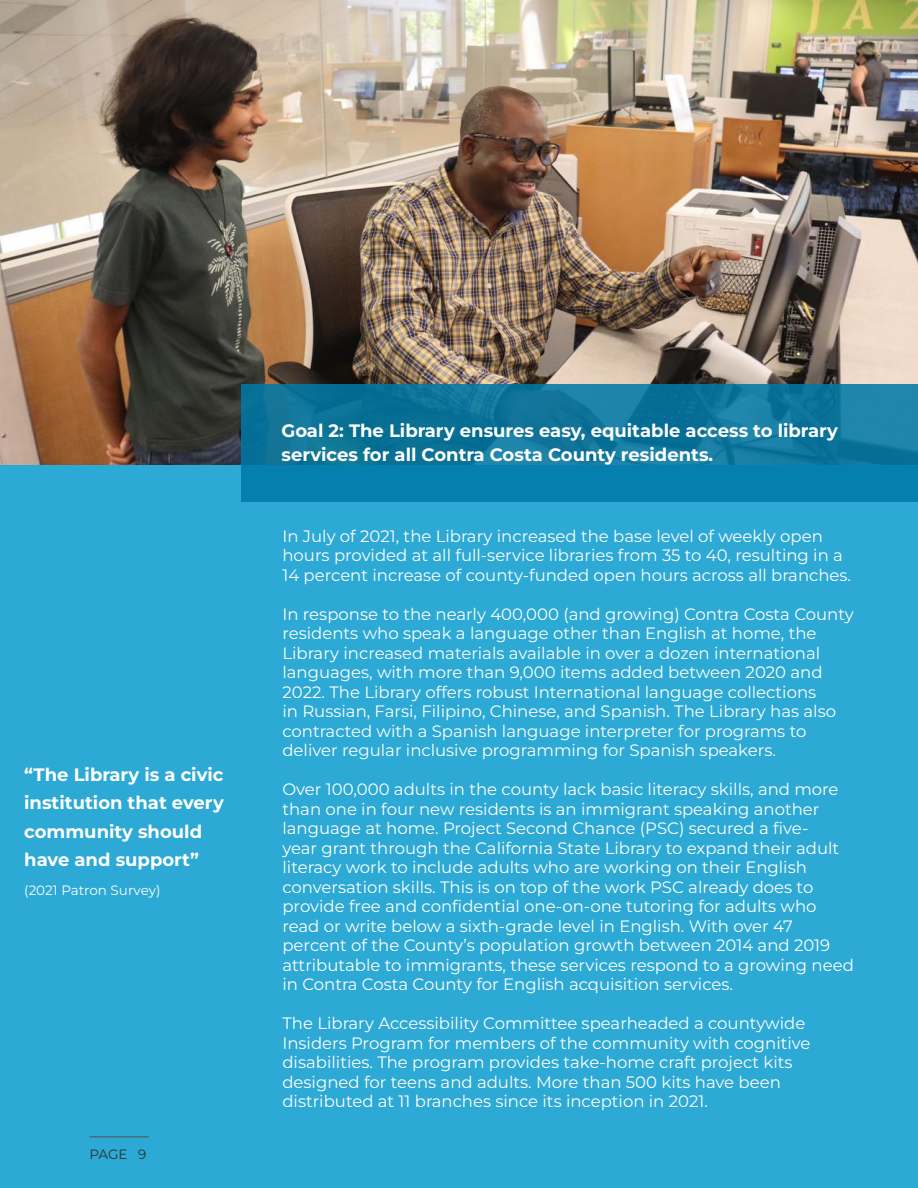
<style>
.page{position:relative;width:918px;height:1188px;background:#fff}
.page>*{position:absolute;margin:0;border:0;box-sizing:border-box;transform-origin:0 0}
.t1{font:700 18px/28.5px "Montserrat";color:#fff}
.Body_Text{font:16.5px/19.5px "Montserrat";color:#fff}
.t2{font:13.5px "Montserrat";color:#fff}
.t3{font:13.5px "Montserrat";color:#312f30}
</style>
<div class="page">
<div style="left:0;top:463px;width:918px;height:725px;background:#2ca9d4"></div>
<img style="left:0;top:0;width:918px;height:464px">
<svg style="left:242px;top:385px;width:676px;height:117px;background:#0c79a1"></svg>
<hr style="left:90px;top:1136px;width:59px;height:1px;background:#57585a">
<p class="t1" style="left:24px;top:760px;width:201px">“The Library is a civic institution that every community should have and support”</p>
<p class="t2" style="left:24px;top:881px;width:138px">(2021 Patron Survey)</p>
<p class="t3" style="left:90px;top:1146px;width:58px">PAGE 9</p>
<p class="t1" style="left:281px;top:418px;width:558px;line-height:24px">Goal 2: The Library ensures easy, equitable access to library services for all Contra Costa County residents.</p>
<p class="Body_Text" style="left:282px;top:526px;width:570px">In July of 2021, the Library increased the base level of weekly open hours provided at all full-service libraries from 35 to 40, resulting in a<br>14 percent increase of county-funded open hours across all branches.</p>
<p class="Body_Text" style="left:282px;top:604px;width:573px">In response to the nearly 400,000 (and growing) Contra Costa County residents who speak a language other than English at home, the Library increased materials available in over a dozen international languages, with more than 9,000 items added between 2020 and 2022. The Library offers robust International language collections<br>in Russian, Farsi, Filipino, Chinese, and Spanish. The Library has also contracted with a Spanish language interpreter for programs to deliver regular inclusive programming for Spanish speakers.</p>
<p class="Body_Text" style="left:282px;top:779px;width:573px">Over 100,000 adults in the county lack basic literacy skills, and more than one in four new residents is an immigrant speaking another language at home. Project Second Chance (PSC) secured a five-<br>year grant through the California State Library to expand their adult literacy work to include adults who are working on their English conversation skills. This is on top of the work PSC already does to provide free and confidential one-on-one tutoring for adults who read or write below a sixth-grade level in English. With over 47 percent of the County’s population growth between 2014 and 2019 attributable to immigrants, these services respond to a growing need in Contra Costa County for English acquisition services.</p>
<p class="Body_Text" style="left:282px;top:1013px;width:530px">The Library Accessibility Committee spearheaded a countywide Insiders Program for members of the community with cognitive disabilities. The program provides take-home craft project kits designed for teens and adults. More than 500 kits have been distributed at 11 branches since its inception in 2021.</p>
</div>
